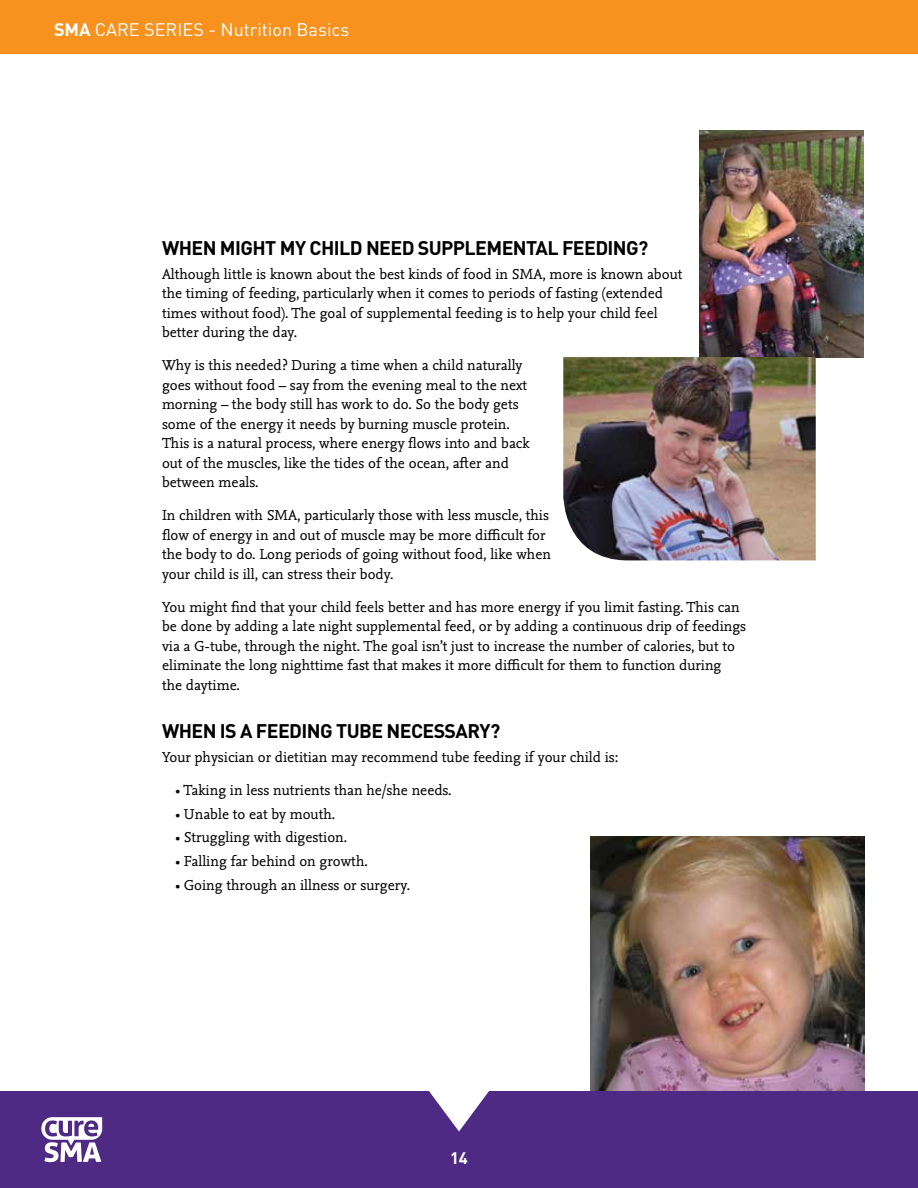
<style>
.page{position:relative;width:918px;height:1188px;background:#fff}
.page>*{position:absolute;margin:0;border:0;box-sizing:border-box;transform-origin:0 0}
.t1{font:700 19.5px "DIN";letter-spacing:-.03em;color:#000}
.t2{font:18px "DIN";color:#fff}
.t3{font:700 16.5px "DIN";color:#fff}
.t4{font:15px/19.5px "Nexus Mix OT";color:#000}
.s1{font-weight:700}
</style>
<div class="page">
<img style="left:699px;top:131px;width:165px;height:226px">
<img style="left:563px;top:357px;width:253px;height:203px">
<img style="left:591px;top:837px;width:274px;height:254px">
<div style="left:0;top:0;width:918px;height:54px;background:#f7921e"></div>
<div style="left:0;top:1091px;width:918px;height:97px;background:#4f2a84"></div>
<svg style="left:429px;top:1091px;width:60px;height:41px"></svg>
<svg style="left:41px;top:1117px;width:61px;height:45px"></svg>
<p class="t2" style="left:54px;top:18px;width:297px"><span class="s1">SMA</span> CARE SERIES - Nutrition Basics</p>
<h1 class="t1" style="left:162px;top:235px;width:488px">WHEN MIGHT MY CHILD NEED SUPPLEMENTAL FEEDING?</h1>
<p class="t4" style="left:162px;top:265px;width:522px">Although little is known about the best kinds of food in SMA, more is known about the timing of feeding, particularly when it comes to periods of fasting (extended times without food). The goal of supplemental feeding is to help your child feel better during the day.</p>
<p class="t4" style="left:162px;top:356px;width:369px">Why is this needed? During a time when a child naturally goes without food – say from the evening meal to the next morning – the body still has work to do. So the body gets some of the energy it needs by burning muscle protein.<br>This is a natural process, where energy flows into and back out of the muscles, like the tides of the ocean, after and between meals.</p>
<p class="t4" style="left:162px;top:506px;width:391px">In children with SMA, particularly those with less muscle, this flow of energy in and out of muscle may be more difficult for the body to do. Long periods of going without food, like when your child is ill, can stress their body.</p>
<p class="t4" style="left:162px;top:598px;width:586px">You might find that your child feels better and has more energy if you limit fasting. This can be done by adding a late night supplemental feed, or by adding a continuous drip of feedings via a G-tube, through the night. The goal isn’t just to increase the number of calories, but to eliminate the long nighttime fast that makes it more difficult for them to function during<br>the daytime.</p>
<h1 class="t1" style="left:162px;top:718px;width:340px">WHEN IS A FEEDING TUBE NECESSARY?</h1>
<p class="t4" style="left:162px;top:748px;width:458px">Your physician or dietitian may recommend tube feeding if your child is:</p>
<p class="t4" style="left:176px;top:781px;width:278px">• Taking in less nutrients than he/she needs.</p>
<p class="t4" style="left:176px;top:804px;width:161px">• Unable to eat by mouth.</p>
<p class="t4" style="left:176px;top:828px;width:173px">• Struggling with digestion.</p>
<p class="t4" style="left:176px;top:852px;width:194px">• Falling far behind on growth.</p>
<p class="t4" style="left:176px;top:876px;width:236px">• Going through an illness or surgery.</p>
<p class="t3" style="left:450px;top:1147px;width:19px">14</p>
</div>
